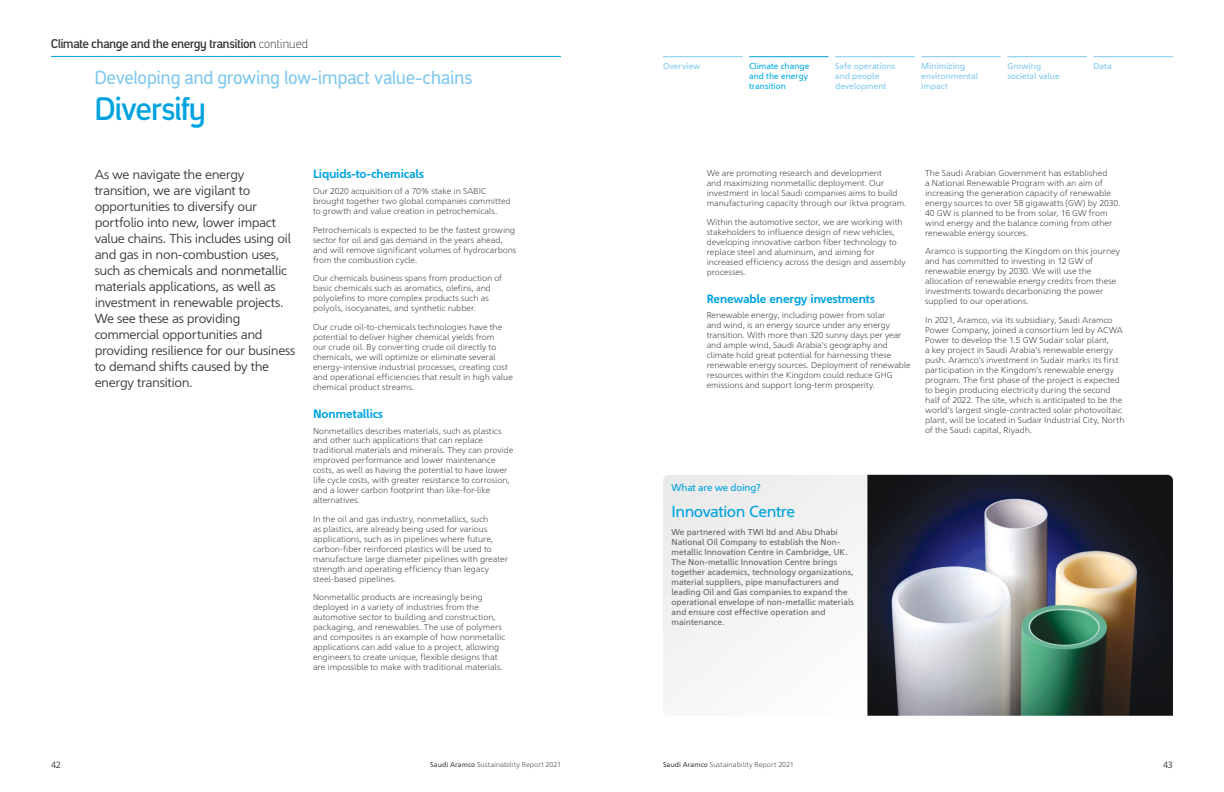
<style>
.page{position:relative;width:1224px;height:792px;background:#fff}
.page>*{position:absolute;margin:0;border:0;box-sizing:border-box;transform-origin:0 0}
.t1{font:700 36px "Manifa Pro 2";color:#00a3df}
.t2{font:600 21px "Manifa Pro 2";letter-spacing:.01em;color:#80c8ee}
.t3{font:16px "Ghawar Hefty";letter-spacing:-.035em;color:#00a3df}
.t4{font:700 14px "Manifa Pro 2";letter-spacing:.005em;color:#313232}
.t5{font:13px/16px "Ghawar";letter-spacing:-.035em;color:#3c3c3b}
.t6{font:700 12px "Ghawar";letter-spacing:-.015em;color:#00a3df}
.t7{font:10px "Ghawar Hefty";letter-spacing:-.02em;color:#00a3df}
.t8{font:9px "Ghawar";color:#3c3c3b}
.t9{font:300 8.5px/10px "Ghawar";letter-spacing:-.005em;color:#3c3c3b}
.t10{font:8.5px/10px "Ghawar Hefty";color:#64656b}
.t11{font:8.5px/10px "Ghawar Hefty";color:#80c8ee}
.t12{font:8.5px/10px "Ghawar Hefty";color:#00abe3;text-align:justify}
.t13{font:300 7px "Ghawar";color:#3c3c3b}
.s1{font-weight:300}
.s2{font-family:"Ghawar Hefty";font-weight:400}
</style>
<div class="page">
<img style="left:867px;top:475px;width:306px;height:241px">
<div style="left:663px;top:475px;width:204px;height:214px;background:#f3f3f3"></div>
<hr style="left:51px;top:56px;width:510px;height:1px;background:#00a3df">
<hr style="left:663px;top:56px;width:80px;height:1px;background:#80c8ee">
<hr style="left:835px;top:56px;width:80px;height:1px;background:#80c8ee">
<hr style="left:1093px;top:56px;width:80px;height:1px;background:#80c8ee">
<hr style="left:749px;top:56px;width:80px;height:1px;background:#00a3df">
<hr style="left:1007px;top:56px;width:80px;height:1px;background:#80c8ee">
<hr style="left:921px;top:56px;width:80px;height:1px;background:#80c8ee">
<h3 class="t4" style="left:51px;top:35px;width:259px">Climate change and the energy transition <span class="s1">continued</span></h3>
<p class="t11" style="left:663px;top:61px;width:39px">Overview</p>
<p class="t11" style="left:835px;top:61px;width:62px">Safe operations and people development</p>
<p class="t11" style="left:921px;top:61px;width:58px">Minimizing environmental impact</p>
<p class="t11" style="left:1007px;top:61px;width:35px">Growing</p>
<p class="t11" style="left:1093px;top:61px;width:20px">Data</p>
<p class="t12" style="left:749px;top:61px;width:62px">Climate change and the energy transition</p>
<h2 class="t2" style="left:95px;top:65px;width:379px">Developing and growing low-impact value-chains</h2>
<p class="t11" style="left:1007px;top:71px;width:54px">societal value</p>
<h1 class="t1" style="left:95px;top:87px;width:112px">Diversify</h1>
<p class="t5" style="left:95px;top:167px;width:202px">As we navigate the energy transition, we are vigilant to opportunities to diversify our portfolio into new, lower impact value chains. This includes using oil and gas in non-combustion uses, such as chemicals and nonmetallic materials applications, as well as investment in renewable projects.<br>We see these as providing commercial opportunities and providing resilience for our business to demand shifts caused by the energy transition.</p>
<p class="t9" style="left:707px;top:168px;width:201px">We are promoting research and development<br>and maximizing nonmetallic deployment. Our investment in local Saudi companies aims to build manufacturing capacity through our iktva program.</p>
<h3 class="t6" style="left:313px;top:167px;width:112px">Liquids-to-chemicals</h3>
<p class="t9" style="left:313px;top:186px;width:199px">Our 2020 acquisition of a 70% stake in SABIC brought together two global companies committed to growth and value creation in petrochemicals.</p>
<p class="t9" style="left:313px;top:225px;width:205px">Petrochemicals is expected to be the fastest growing sector for oil and gas demand in the years ahead, and will remove significant volumes of hydrocarbons from the combustion cycle.</p>
<p class="t9" style="left:313px;top:273px;width:191px">Our chemicals business spans from production of basic chemicals such as aromatics, olefins, and polyolefins to more complex products such as polyols, isocyanates, and synthetic rubber.</p>
<p class="t9" style="left:313px;top:322px;width:201px">Our crude oil-to-chemicals technologies have the potential to deliver higher chemical yields from<br>our crude oil. By converting crude oil directly to chemicals, we will optimize or eliminate several energy-intensive industrial processes, creating cost and operational efficiencies that result in high value chemical product streams.</p>
<h3 class="t6" style="left:313px;top:406px;width:72px">Nonmetallics</h3>
<p class="t9" style="left:313px;top:426px;width:202px">Nonmetallics describes materials, such as plastics and other such applications that can replace traditional materials and minerals. They can provide improved performance and lower maintenance costs, as well as having the potential to have lower life cycle costs, with greater resistance to corrosion, and a lower carbon footprint than like-for-like alternatives.</p>
<p class="t9" style="left:313px;top:514px;width:196px">In the oil and gas industry, nonmetallics, such<br>as plastics, are already being used for various applications, such as in pipelines where future, carbon-fiber reinforced plastics will be used to manufacture large diameter pipelines with greater strength and operating efficiency than legacy steel-based pipelines.</p>
<p class="t9" style="left:313px;top:593px;width:194px">Nonmetallic products are increasingly being deployed in a variety of industries from the automotive sector to building and construction, packaging, and renewables. The use of polymers and composites is an example of how nonmetallic applications can add value to a project, allowing engineers to create unique, flexible designs that are impossible to make with traditional materials.</p>
<p class="t9" style="left:707px;top:217px;width:201px">Within the automotive sector, we are working with stakeholders to influence design of new vehicles, developing innovative carbon fiber technology to replace steel and aluminum, and aiming for increased efficiency across the design and assembly processes.</p>
<h3 class="t6" style="left:707px;top:291px;width:170px">Renewable energy investments</h3>
<p class="t9" style="left:707px;top:311px;width:206px">Renewable energy, including power from solar<br>and wind, is an energy source under any energy transition. With more than 320 sunny days per year and ample wind, Saudi Arabia’s geography and climate hold great potential for harnessing these renewable energy sources. Deployment of renewable resources within the Kingdom could reduce GHG emissions and support long-term prosperity.</p>
<p class="t7" style="left:672px;top:482px;width:91px">What are we doing?</p>
<h3 class="t3" style="left:672px;top:502px;width:125px">Innovation Centre</h3>
<p class="t10" style="left:672px;top:528px;width:184px">We partnered with TWI ltd and Abu Dhabi National Oil Company to establish the Non&shy;metallic Innovation Centre in Cambridge, UK.<br>The Non-metallic Innovation Centre brings together academics, technology organizations, material suppliers, pipe manufacturers and leading Oil and Gas companies to expand the operational envelope of non-metallic materials and ensure cost effective operation and maintenance.</p>
<p class="t9" style="left:925px;top:168px;width:197px">The Saudi Arabian Government has established<br>a National Renewable Program with an aim of increasing the generation capacity of renewable energy sources to over 58 gigawatts (GW) by 2030.<br>40 GW is planned to be from solar, 16 GW from wind energy and the balance coming from other renewable energy sources.</p>
<p class="t9" style="left:925px;top:247px;width:197px">Aramco is supporting the Kingdom on this journey and has committed to investing in 12 GW of renewable energy by 2030. We will use the allocation of renewable energy credits from these investments towards decarbonizing the power supplied to our operations.</p>
<p class="t9" style="left:925px;top:315px;width:201px">In 2021, Aramco, via its subsidiary, Saudi Aramco Power Company, joined a consortium led by ACWA Power to develop the 1.5 GW Sudair solar plant,<br>a key project in Saudi Arabia’s renewable energy push. Aramco’s investment in Sudair marks its first participation in the Kingdom’s renewable energy program. The first phase of the project is expected to begin producing electricity during the second half of 2022. The site, which is anticipated to be the world’s largest single-contracted solar photovoltaic plant, will be located in Sudair Industrial City, North of the Saudi capital, Riyadh.</p>
<p class="t8" style="left:51px;top:759px;width:11px">42</p>
<p class="t13" style="left:430px;top:761px;width:132px"><span class="s2">Saudi Aramco</span> Sustainability Report 2021</p>
<p class="t13" style="left:663px;top:761px;width:132px"><span class="s2">Saudi Aramco</span> Sustainability Report 2021</p>
<p class="t8" style="left:1163px;top:759px;width:11px">43</p>
</div>
